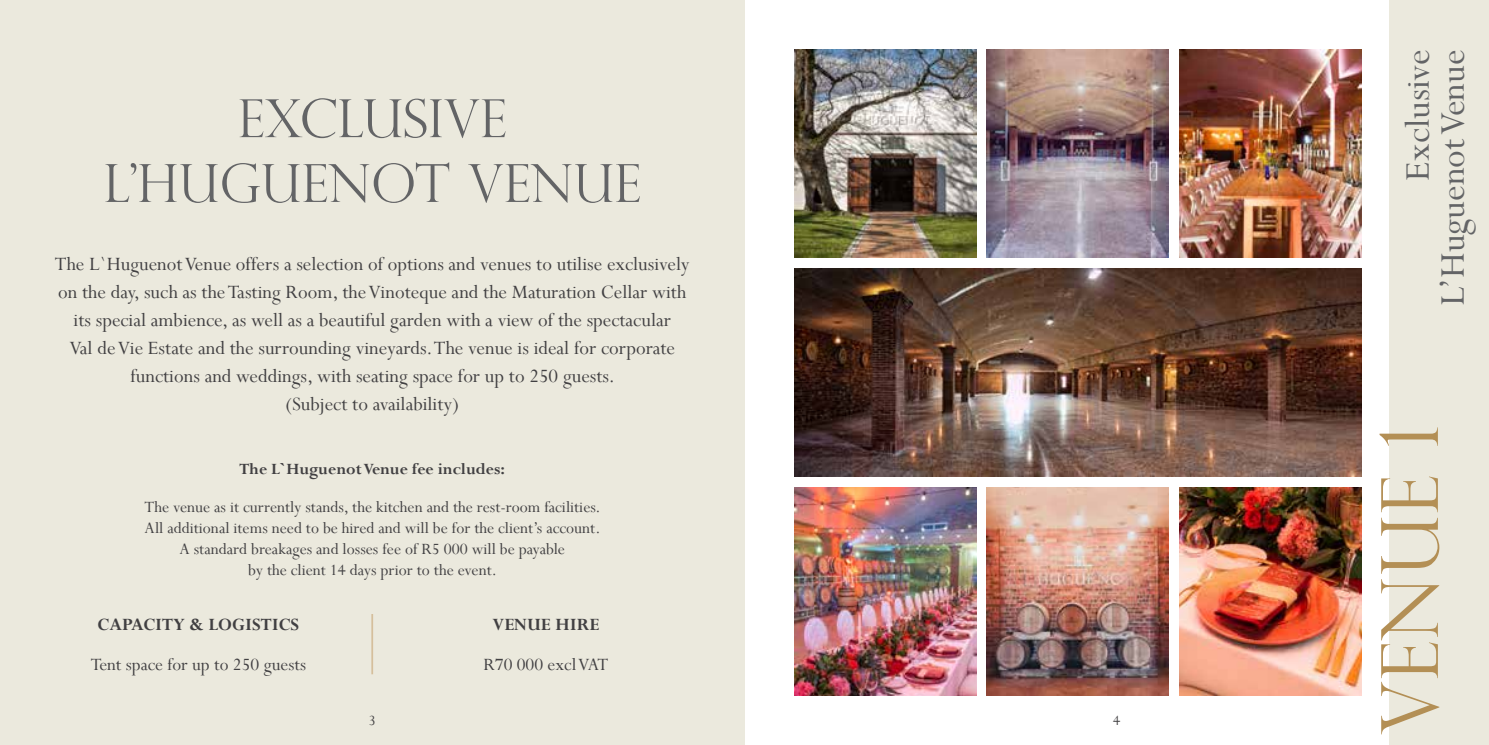
<style>
.page{position:relative;width:1489px;height:745px;background:#fff}
.page>*{position:absolute;margin:0;border:0;box-sizing:border-box;transform-origin:0 0}
.t1{font:300 78.75px "Perpetua Titling";color:#b38f55}
.t2{font:300 52.5px/64.8px "Perpetua Titling";color:#636466;text-align:center}
.t3{font:38.5px/35px "Perpetua";color:#636466;text-align:right}
.t4{font:21px/28px "Perpetua";color:#414042;text-align:center}
.t5{font:19.25px "Perpetua";color:#414042}
.t6{font:700 19.25px "Perpetua";color:#414042}
.t7{font:17.5px/21px "Perpetua";color:#414042;text-align:center}
.t8{font:700 17.5px "Perpetua";color:#414042}
.t9{font:15.75px "Perpetua";color:#414042}
</style>
<div class="page">
<div style="left:0;top:0;width:744px;height:744px;background:#ebe9dd"></div>
<img style="left:794px;top:50px;width:182px;height:207px">
<img style="left:986px;top:50px;width:182px;height:207px">
<img style="left:1179px;top:50px;width:182px;height:207px">
<img style="left:794px;top:268px;width:567px;height:208px">
<img style="left:794px;top:487px;width:182px;height:207px">
<img style="left:986px;top:487px;width:182px;height:207px">
<img style="left:1179px;top:487px;width:182px;height:207px">
<hr style="left:371px;top:613px;width:2px;height:60px;background:#d5bf9c">
<div style="left:1389px;top:0;width:99px;height:744px;background:#ebe9dd"></div>
<h2 class="t2" style="left:103px;top:85px;width:539px">EXCLUSIVE<br>L’HUGUENOT VENUE</h2>
<p class="t4" style="left:55px;top:249px;width:636px">The L`Huguenot Venue offers a selection of options and venues to utilise exclusively on the day, such as the Tasting Room, the Vinoteque and the Maturation Cellar with its special ambience, as well as a beautiful garden with a view of the spectacular<br>Val de Vie Estate and the surrounding vineyards. The venue is ideal for corporate functions and weddings, with seating space for up to 250 guests.<br>(Subject to availability)</p>
<p class="t8" style="left:239px;top:457px;width:267px">The L`Huguenot Venue fee includes:</p>
<p class="t7" style="left:144px;top:495px;width:457px">The venue as it currently stands, the kitchen and the rest-room facilities.<br>All additional items need to be hired and will be for the client’s account.<br>A standard breakages and losses fee of R5 000 will be payable<br>by the client 14 days prior to the event.</p>
<p class="t6" style="left:98px;top:612px;width:203px">CAPACITY &amp; LOGISTICS</p>
<p class="t5" style="left:91px;top:651px;width:216px">Tent space for up to 250 guests</p>
<p class="t6" style="left:492px;top:612px;width:108px">VENUE HIRE</p>
<p class="t5" style="left:483px;top:651px;width:127px">R70 000 excl VAT</p>
<p class="t9" style="left:368px;top:710px;width:9px">3</p>
<p class="t9" style="left:1113px;top:710px;width:9px">4</p>
<h3 class="t3" style="left:1399px;top:306px;width:258px;rotate:-90deg">Exclusive<br>L’Huguenot Venue</h3>
<h1 class="t1" style="left:1362px;top:734px;width:312px;rotate:-90deg">VENUE 1</h1>
</div>
